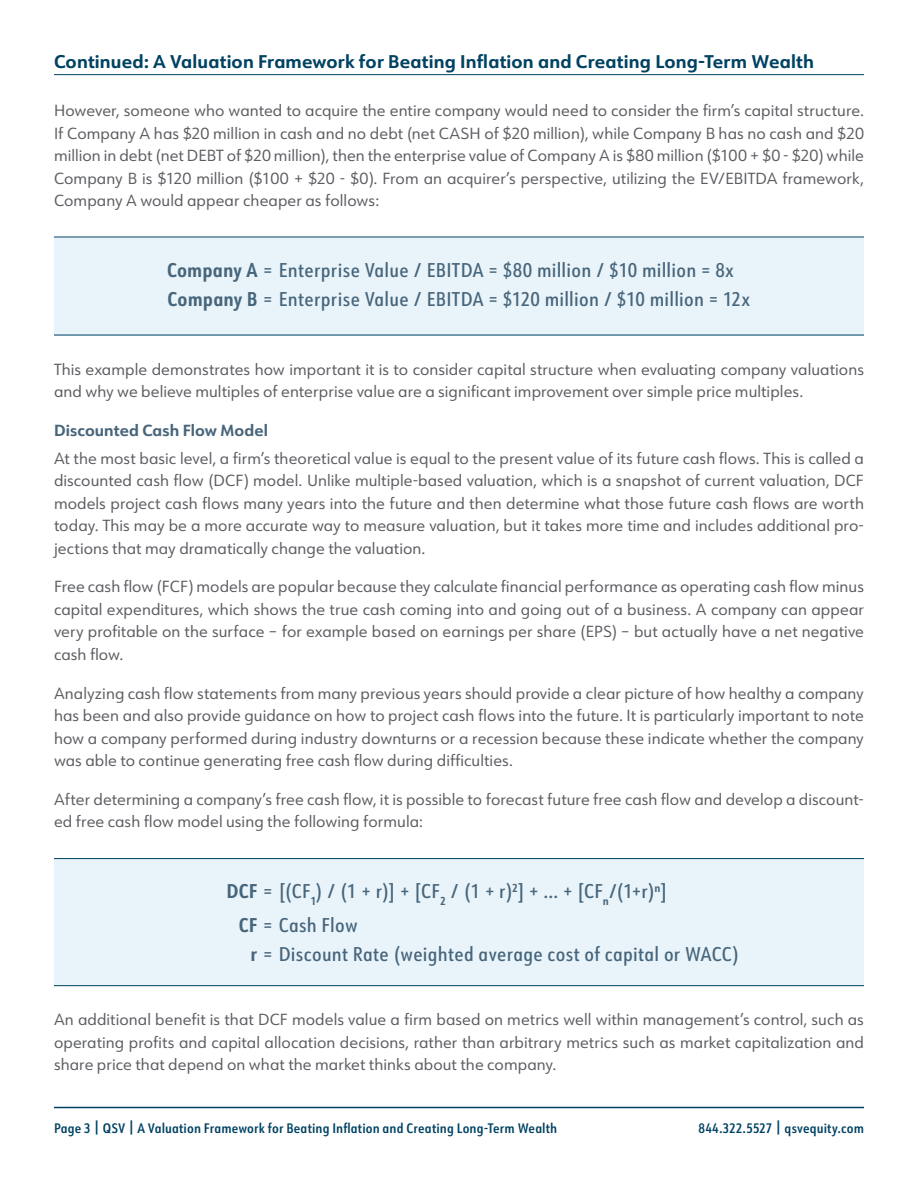
<style>
.page{position:relative;width:918px;height:1188px;background:#fff}
.page>*{position:absolute;margin:0;border:0;box-sizing:border-box;transform-origin:0 0}
.footnote{font:500 19.5px "URW Form Cond";letter-spacing:.015em;color:#47657b}
.page_headers{font:700 18px "URW Form";letter-spacing:.01em;color:#004262}
.white_paper_body{font:15.75px/22.5px "URW Form";letter-spacing:.005em;color:#5b5d62;text-align:justify}
.smaller_sub{font:700 15.75px "URW Form";letter-spacing:.005em;color:#47657b}
.t1{font:600 13.5px "URW Form Cond";letter-spacing:.01em;color:#004262}
.s1{font-weight:700}
.s2{font-size:14.85px}
</style>
<div class="page">
<hr style="left:54px;top:1107px;width:810px;height:1px;background:#004262">
<hr style="left:54px;top:74px;width:810px;height:1px;background:#004262">
<div style="left:54px;top:237px;width:810px;height:98px;background:#e9f4fa"></div>
<hr style="left:54px;top:237px;width:810px;height:1px;background:#004262">
<hr style="left:54px;top:335px;width:810px;height:1px;background:#004262">
<div style="left:54px;top:858px;width:810px;height:128px;background:#e9f4fa"></div>
<hr style="left:54px;top:858px;width:810px;height:1px;background:#004262">
<hr style="left:54px;top:985px;width:810px;height:1px;background:#004262">
<p class="page_headers" style="left:54px;top:49px;width:761px">Continued: A Valuation Framework for Beating Inflation and Creating Long-Term Wealth</p>
<p class="white_paper_body" style="left:54px;top:99px;width:812px">However, someone who wanted to acquire the entire company would need to consider the firm’s capital structure.<br>If Company A has $20 million in cash and no debt (net CASH of $20 million), while Company B has no cash and $20 million in debt (net DEBT of $20 million), then the enterprise value of Company A is $80 million ($100 + $0 - $20) while Company B is $120 million ($100 + $20 - $0). From an acquirer’s perspective, utilizing the EV/EBITDA framework, Company A would appear cheaper as follows:</p>
<p class="footnote" style="left:167px;top:256px;width:568px"><span class="s1">Company A</span> = Enterprise Value / EBITDA = $80 million / $10 million = 8x</p>
<p class="footnote" style="left:168px;top:286px;width:584px"><span class="s1">Company B</span> = Enterprise Value / EBITDA = $120 million / $10 million = 12x</p>
<p class="white_paper_body" style="left:54px;top:357px;width:812px">This example demonstrates how important it is to consider capital structure when evaluating company valuations and why we believe multiples of enterprise value are a significant improvement over simple price multiples.</p>
<p class="smaller_sub" style="left:54px;top:419px;width:215px">Discounted Cash Flow Model</p>
<p class="white_paper_body" style="left:54px;top:446px;width:812px">At the most basic level, a firm’s theoretical value is equal to the present value of its future cash flows. This is called a discounted cash flow (DCF) model. Unlike multiple-based valuation, which is a snapshot of current valuation, DCF models project cash flows many years into the future and then determine what those future cash flows are worth today. This may be a more accurate way to measure valuation, but it takes more time and includes additional pro&shy;jections that may dramatically change the valuation.</p>
<p class="white_paper_body" style="left:54px;top:575px;width:812px">Free cash flow (FCF) models are popular because they calculate financial performance as operating cash flow minus capital expenditures, which shows the true cash coming into and going out of a business. A company can appear very profitable on the surface – for example based on earnings per share (EPS) – but actually have a net negative cash flow.</p>
<p class="white_paper_body" style="left:54px;top:681px;width:812px">Analyzing cash flow statements from many previous years should provide a clear picture of how healthy a company has been and also provide guidance on how to project cash flows into the future. It is particularly important to note how a company performed during industry downturns or a recession because these indicate whether the company was able to continue generating free cash flow during difficulties.</p>
<p class="white_paper_body" style="left:54px;top:787px;width:812px">After determining a company’s free cash flow, it is possible to forecast future free cash flow and develop a discount&shy;ed free cash flow model using the following formula:</p>
<p class="footnote" style="left:226px;top:878px;width:442px"><span class="s1">DCF</span> = [(CF<sub>1</sub>) / (1 + r)] + [CF<sub>2</sub> / (1 + r)<sup>2</sup>] + … + [CF<sub>n</sub>/(1+r)<sup>n</sup>]</p>
<p class="footnote" style="left:239px;top:911px;width:120px"><span class="s1">CF</span> = Cash Flow</p>
<p class="footnote" style="left:251px;top:941px;width:490px"><span class="s1">r</span> = Discount Rate (weighted average cost of capital or WACC)</p>
<p class="white_paper_body" style="left:54px;top:1008px;width:811px">An additional benefit is that DCF models value a firm based on metrics well within management’s control, such as operating profits and capital allocation decisions, rather than arbitrary metrics such as market capitalization and share price that depend on what the market thinks about the company.</p>
<p class="t1" style="left:54px;top:1118px;width:505px">Page 3 <span class="s2">|</span> QSV <span class="s2">|</span> A Valuation Framework for Beating Inflation and Creating Long-Term Wealth</p>
<p class="t1" style="left:699px;top:1118px;width:167px">844.322.5527 <span class="s2">|</span> qsvequity.com</p>
</div>
